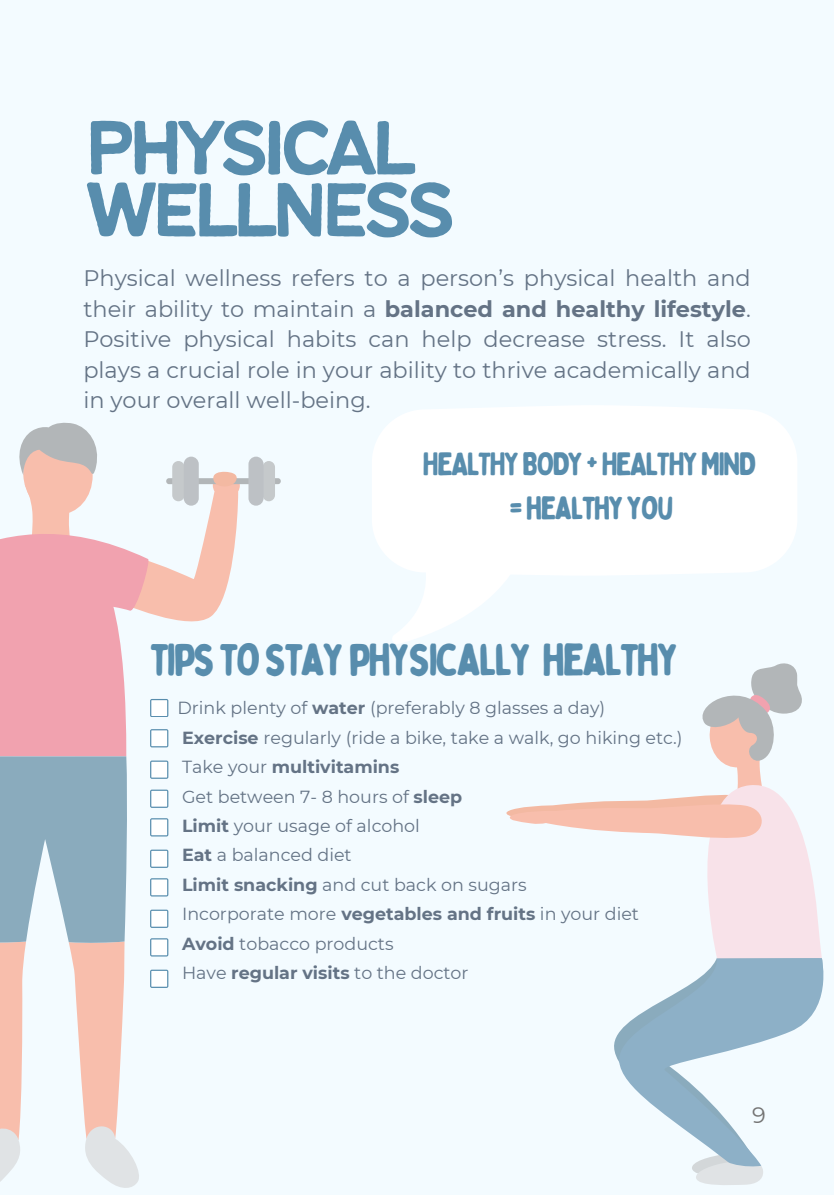
<style>
.page{position:relative;width:834px;height:1196px;background:#fff}
.page>*{position:absolute;margin:0;border:0;box-sizing:border-box;transform-origin:0 0}
.t1{font:100.8px "Bantayog";letter-spacing:-.09em;color:#588dad}
.t2{font:44.8px "Bobby Jones Soft";letter-spacing:-.065em;color:#588dad}
.t3{font:32.2px "Bobby Jones Soft";letter-spacing:-.065em;color:#588dad}
.t4{font:22.4px/30.4px "Montserrat";color:#647385;text-align:justify}
.t5{font:22.4px "Montserrat";color:#737373}
.t6{font:17.4px "Montserrat";color:#647385}
.t7{font:700 17.4px "Montserrat";color:#647385}
.s1{font-weight:700}
.s2{font-weight:400}
</style>
<div class="page">
<div style="left:0;top:0;width:833px;height:1194px;background:#f3fbff"></div>
<div style="left:166px;top:478px;width:115px;height:6px;background:#b2b6b8;border-radius:3px"></div>
<div style="left:263px;top:461px;width:12px;height:40px;background:#c5c9cb;border-radius:6px"></div>
<div style="left:248px;top:456px;width:15px;height:49px;background:#bdc1c5;border-radius:8px"></div>
<svg style="left:692px;top:1167px;width:71px;height:18px"></svg>
<svg style="left:614px;top:958px;width:210px;height:209px"></svg>
<svg style="left:506px;top:663px;width:316px;height:295px"></svg>
<svg style="left:0;top:422px;width:240px;height:766px"></svg>
<div style="left:372px;top:406px;width:425px;height:169px;background:#fff"></div>
<svg style="left:392px;top:526px;width:138px;height:118px"></svg>
<p class="t1" style="left:83px;top:103px;width:336px">physical</p>
<p class="t1" style="left:83px;top:165px;width:375px">wellness</p>
<p class="t4" style="left:83px;top:263px;width:669px">Physical wellness refers to a person’s physical health and their ability to maintain a <span class="s1">balanced and healthy lifestyle</span>.<br>Positive physical habits can help decrease stress. It also plays a crucial role in your ability to thrive academically and in your overall well-being.</p>
<p class="t3" style="left:422px;top:444px;width:335px">HEALTHYBODY+HEALTHYMIND</p>
<p class="t3" style="left:509px;top:488px;width:166px">=HEALTHYYOU</p>
<p class="t2" style="left:150px;top:632px;width:531px">TIPSTOSTAYPHYSICALLY HEALTHY</p>
<p class="t6" style="left:177px;top:697px;width:429px">Drink plenty of <span class="s1">water</span> (preferably 8 glasses a day)</p>
<p class="t6" style="left:182px;top:726px;width:502px"><span class="s1">Exercise</span> regularly (ride a bike, take a walk, go hiking etc.)</p>
<p class="t7" style="left:182px;top:756px;width:219px"><span class="s2">Take your</span> multivitamins</p>
<p class="t6" style="left:182px;top:785px;width:282px">Get between 7- 8 hours of <span class="s1">sleep</span></p>
<p class="t6" style="left:182px;top:815px;width:239px"><span class="s1">Limit</span> your usage of alcohol</p>
<p class="t6" style="left:182px;top:844px;width:171px"><span class="s1">Eat</span> a balanced diet</p>
<p class="t6" style="left:182px;top:874px;width:346px"><span class="s1">Limit snacking</span> and cut back on sugars</p>
<p class="t6" style="left:182px;top:903px;width:458px">Incorporate more <span class="s1">vegetables and fruits</span> in your diet</p>
<p class="t6" style="left:182px;top:932px;width:213px"><span class="s1">Avoid</span> tobacco products</p>
<p class="t6" style="left:182px;top:962px;width:288px">Have <span class="s1">regular visits</span> to the doctor</p>
<p class="t5" style="left:752px;top:1101px;width:15px">9</p>
</div>
